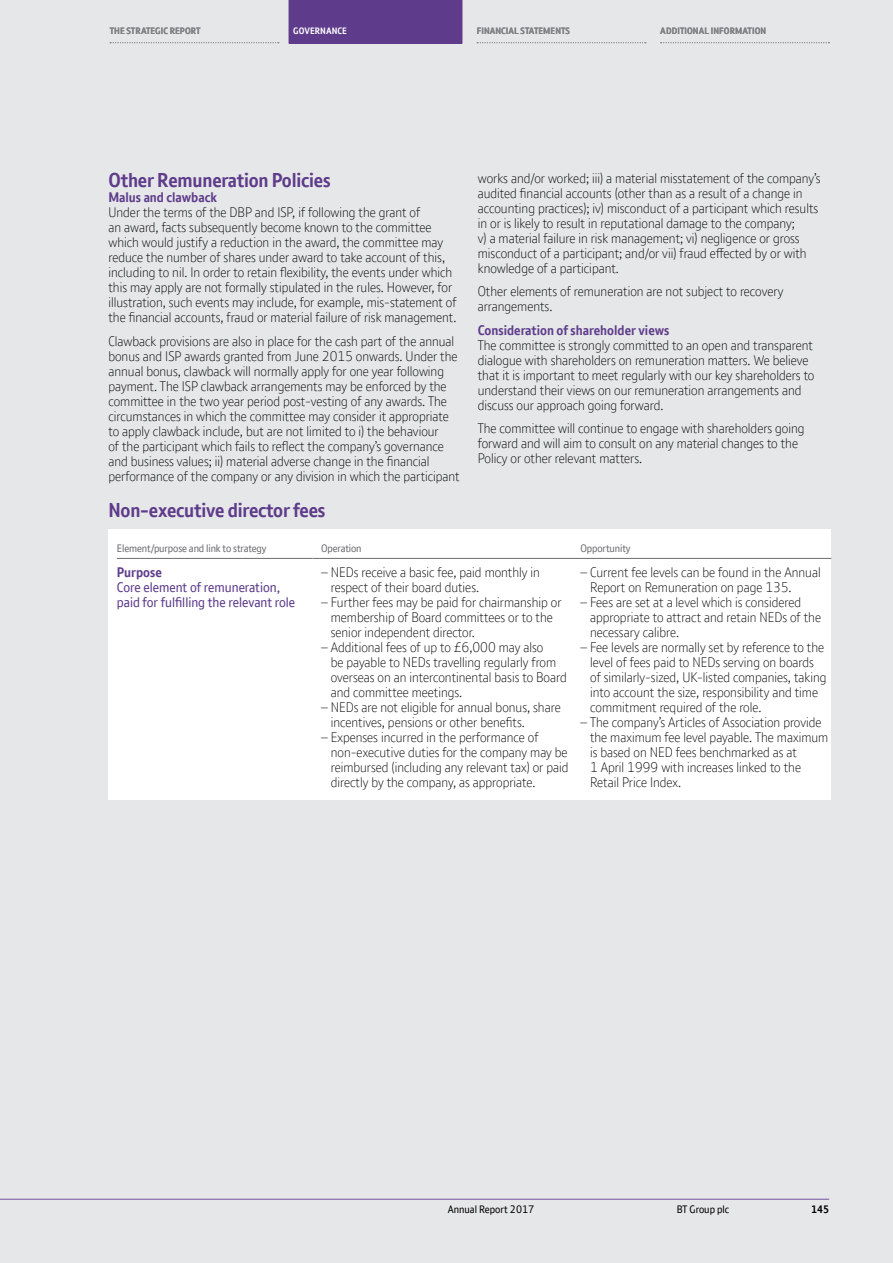
<style>
.page{position:relative;width:893px;height:1263px;background:#e6e7e8}
.page>*{position:absolute;margin:0;border:0;box-sizing:border-box;transform-origin:0 0}
.Feature_heading_styl{font:700 19.5px "BT Font";letter-spacing:-.01em;color:#5e3c8b}
.Body_Copy{font:300 13.5px/15px "BT Font";color:#000}
.body_copy_hyphens{font:300 13.5px/15px "BT Font";color:#000}
.Level_three_subhead{font:13.5px/15px "BT Font";color:#5e3c8b}
.Level_one_subhead{font:700 13.5px "BT Font";color:#5e3c8b}
.Table_header_1{font:10.5px "BT Font";letter-spacing:-.01em;color:#6d6e71}
.t1{font:10.5px "BT Font";color:#000}
.t2{font:700 10.5px "BT Font";color:#000}
.t3{font:700 9px "BT Font";letter-spacing:.01em;color:#808285}
.t4{font:700 9px "BT Font";letter-spacing:.01em;color:#fff}
</style>
<div class="page">
<hr style="left:0;top:1199px;width:829px;height:1px;background:#73549e">
<div style="left:108px;top:530px;width:723px;height:270px;background:#fff"></div>
<hr style="left:117px;top:558px;width:196px;height:1px;background:#6d6e71">
<hr style="left:313px;top:558px;width:259px;height:1px;background:#6d6e71">
<hr style="left:572px;top:558px;width:259px;height:1px;background:#6d6e71">
<div style="left:289px;top:0;width:173px;height:43px;background:#5e3c8b"></div>
<svg style="left:110px;top:42px;width:169px;height:1px"></svg>
<svg style="left:477px;top:42px;width:169px;height:1px"></svg>
<svg style="left:661px;top:42px;width:168px;height:1px"></svg>
<p class="t3" style="left:110px;top:25px;width:92px">THE STRATEGIC REPORT</p>
<p class="t4" style="left:293px;top:25px;width:55px">GOVERNANCE</p>
<p class="t3" style="left:477px;top:25px;width:95px">FINANCIAL STATEMENTS</p>
<p class="t3" style="left:660px;top:25px;width:107px">ADDITIONAL INFORMATION</p>
<p class="Feature_heading_styl" style="left:108px;top:167px;width:224px">Other Remuneration Policies</p>
<p class="Level_one_subhead" style="left:108px;top:188px;width:110px">Malus and clawback</p>
<p class="Body_Copy" style="left:108px;top:205px;width:350px">Under the terms of the DBP and ISP, if following the grant of<br>an award, facts subsequently become known to the committee which would justify a reduction in the award, the committee may reduce the number of shares under award to take account of this, including to nil. In order to retain flexibility, the events under which this may apply are not formally stipulated in the rules. However, for illustration, such events may include, for example, mis-statement of the financial accounts, fraud or material failure of risk management.</p>
<p class="Body_Copy" style="left:108px;top:333px;width:353px">Clawback provisions are also in place for the cash part of the annual bonus and ISP awards granted from June 2015 onwards. Under the annual bonus, clawback will normally apply for one year following payment. The ISP clawback arrangements may be enforced by the committee in the two year period post-vesting of any awards. The circumstances in which the committee may consider it appropriate to apply clawback include, but are not limited to i) the behaviour<br>of the participant which fails to reflect the company’s governance and business values; ii) material adverse change in the financial performance of the company or any division in which the participant</p>
<p class="Feature_heading_styl" style="left:108px;top:497px;width:218px">Non-executive director fees</p>
<p class="Body_Copy" style="left:478px;top:170px;width:344px">works and/or worked; iii) a material misstatement of the company’s audited financial accounts (other than as a result of a change in accounting practices); iv) misconduct of a participant which results in or is likely to result in reputational damage to the company;<br>v) a material failure in risk management; vi) negligence or gross misconduct of a participant; and/or vii) fraud effected by or with knowledge of a participant.</p>
<p class="Body_Copy" style="left:478px;top:284px;width:307px">Other elements of remuneration are not subject to recovery arrangements.</p>
<p class="Level_one_subhead" style="left:478px;top:321px;width:193px">Consideration of shareholder views</p>
<p class="Body_Copy" style="left:478px;top:337px;width:338px">The committee is strongly committed to an open and transparent dialogue with shareholders on remuneration matters. We believe that it is important to meet regularly with our key shareholders to understand their views on our remuneration arrangements and discuss our approach going forward.</p>
<p class="Body_Copy" style="left:478px;top:421px;width:328px">The committee will continue to engage with shareholders going forward and will aim to consult on any material changes to the<br>Policy or other relevant matters.</p>
<p class="Table_header_1" style="left:117px;top:542px;width:151px">Element/purpose and link to strategy</p>
<p class="Table_header_1" style="left:321px;top:542px;width:42px">Operation</p>
<p class="Table_header_1" style="left:580px;top:542px;width:52px">Opportunity</p>
<p class="Level_one_subhead" style="left:117px;top:564px;width:46px">Purpose</p>
<p class="Level_three_subhead" style="left:117px;top:580px;width:180px">Core element of remuneration, paid for fulfilling the relevant role</p>
<p class="body_copy_hyphens" style="left:331px;top:565px;width:211px;text-indent:-10px">– NEDs receive a basic fee, paid monthly in respect of their board duties.</p>
<p class="body_copy_hyphens" style="left:331px;top:595px;width:232px;text-indent:-10px">– Further fees may be paid for chairmanship or membership of Board committees or to the senior independent director.</p>
<p class="body_copy_hyphens" style="left:331px;top:640px;width:237px;text-indent:-10px">– Additional fees of up to £6,000 may also<br>be payable to NEDs travelling regularly from overseas on an intercontinental basis to Board and committee meetings.</p>
<p class="body_copy_hyphens" style="left:331px;top:700px;width:231px;text-indent:-10px">– NEDs are not eligible for annual bonus, share incentives, pensions or other benefits.</p>
<p class="body_copy_hyphens" style="left:331px;top:730px;width:239px;text-indent:-10px">– Expenses incurred in the performance of non-executive duties for the company may be reimbursed (including any relevant tax) or paid directly by the company, as appropriate.</p>
<p class="body_copy_hyphens" style="left:590px;top:565px;width:232px;text-indent:-10px">– Current fee levels can be found in the Annual<br>Report on Remuneration on page 135.</p>
<p class="body_copy_hyphens" style="left:590px;top:595px;width:232px;text-indent:-10px">– Fees are set at a level which is considered appropriate to attract and retain NEDs of the necessary calibre.</p>
<p class="body_copy_hyphens" style="left:590px;top:640px;width:238px;text-indent:-10px">– Fee levels are normally set by reference to the level of fees paid to NEDs serving on boards of similarly-sized, UK-listed companies, taking into account the size, responsibility and time commitment required of the role.</p>
<p class="body_copy_hyphens" style="left:590px;top:715px;width:240px;text-indent:-10px">– The company’s Articles of Association provide the maximum fee level payable. The maximum is based on NED fees benchmarked as at<br>1 April 1999 with increases linked to the Retail Price Index.</p>
<p class="t1" style="left:448px;top:1202px;width:88px">Annual Report 2017</p>
<p class="t1" style="left:677px;top:1202px;width:54px">BT Group plc</p>
<p class="t2" style="left:811px;top:1202px;width:20px">145</p>
</div>
